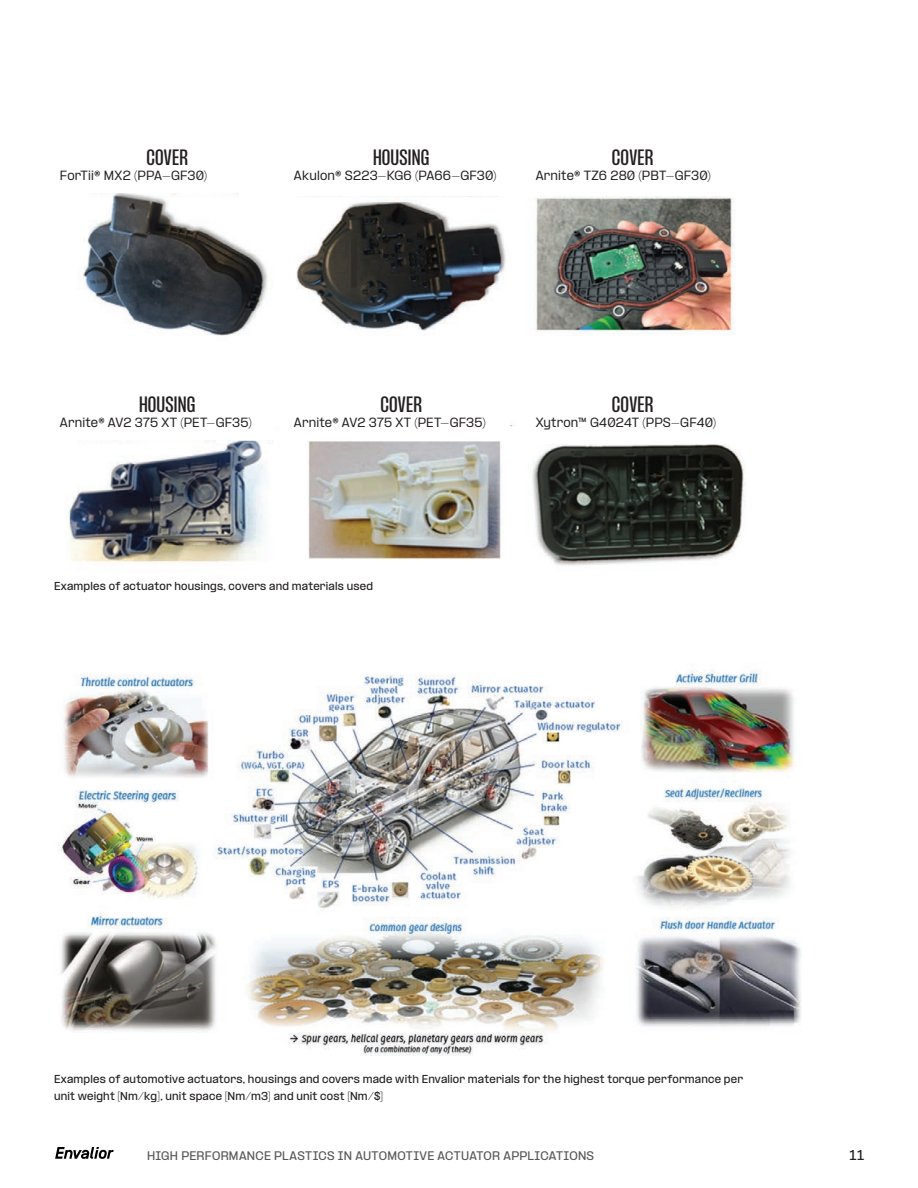
<style>
.page{position:relative;width:918px;height:1188px;background:#fff}
.page>*{position:absolute;margin:0;border:0;box-sizing:border-box;transform-origin:0 0}
.Envalior-Large_Subhead{font:500 condensed 19.5px "PP Formula";letter-spacing:.01em;color:#231f20}
.t1{font:600 12px "PP Formula";color:#231f20}
.Picture-8pt-medium{font:500 11.25px "PP Formula";letter-spacing:.015em;color:#231f20}
.t2{font:600 10.5px "PP Formula";letter-spacing:.025em;color:#57585a}
.Envalior-Cutlines{font:600 9.75px/16.5px "PP Formula";letter-spacing:.02em;color:#231f20}
</style>
<div class="page">
<svg style="left:55px;top:1147px;width:59px;height:12px"></svg>
<img style="left:60px;top:669px;width:742px;height:387px">
<img style="left:83px;top:193px;width:652px;height:143px">
<div style="left:294px;top:148px;width:214px;height:48px;background:#fff"></div>
<div style="left:536px;top:148px;width:194px;height:48px;background:#fff"></div>
<img style="left:66px;top:423px;width:679px;height:143px">
<div style="left:60px;top:395px;width:214px;height:45px;background:#fff"></div>
<div style="left:294px;top:395px;width:214px;height:45px;background:#fff"></div>
<div style="left:536px;top:395px;width:194px;height:49px;background:#fff"></div>
<p class="Envalior-Large_Subhead" style="left:146px;top:145px;width:43px">COVER</p>
<p class="Picture-8pt-medium" style="left:60px;top:168px;width:149px">ForTii® MX2 (PPA-GF30)</p>
<p class="Envalior-Large_Subhead" style="left:373px;top:145px;width:58px">HOUSING</p>
<p class="Picture-8pt-medium" style="left:294px;top:168px;width:204px">Akulon® S223-KG6 (PA66-GF30)</p>
<p class="Envalior-Large_Subhead" style="left:612px;top:145px;width:43px">COVER</p>
<p class="Picture-8pt-medium" style="left:536px;top:168px;width:177px">Arnite® TZ6 280 (PBT-GF30)</p>
<p class="Envalior-Large_Subhead" style="left:139px;top:393px;width:58px">HOUSING</p>
<p class="Picture-8pt-medium" style="left:60px;top:416px;width:193px">Arnite® AV2 375 XT (PET-GF35)</p>
<p class="Envalior-Large_Subhead" style="left:380px;top:393px;width:43px">COVER</p>
<p class="Picture-8pt-medium" style="left:294px;top:416px;width:193px">Arnite® AV2 375 XT (PET-GF35)</p>
<p class="Envalior-Large_Subhead" style="left:612px;top:393px;width:43px">COVER</p>
<p class="Picture-8pt-medium" style="left:536px;top:416px;width:182px">Xytron™ G4024T (PPS-GF40)</p>
<p class="Envalior-Cutlines" style="left:54px;top:578px;width:321px">Examples of actuator housings, covers and materials used</p>
<p class="Envalior-Cutlines" style="left:54px;top:1071px;width:691px">Examples of automotive actuators, housings and covers made with Envalior materials for the highest torque performance per unit weight [Nm/kg], unit space [Nm/m3] and unit cost [Nm/$]</p>
<p class="t2" style="left:147px;top:1149px;width:449px">HIGH PERFORMANCE PLASTICS IN AUTOMOTIVE ACTUATOR APPLICATIONS</p>
<p class="t1" style="left:850px;top:1147px;width:16px">11</p>
</div>
